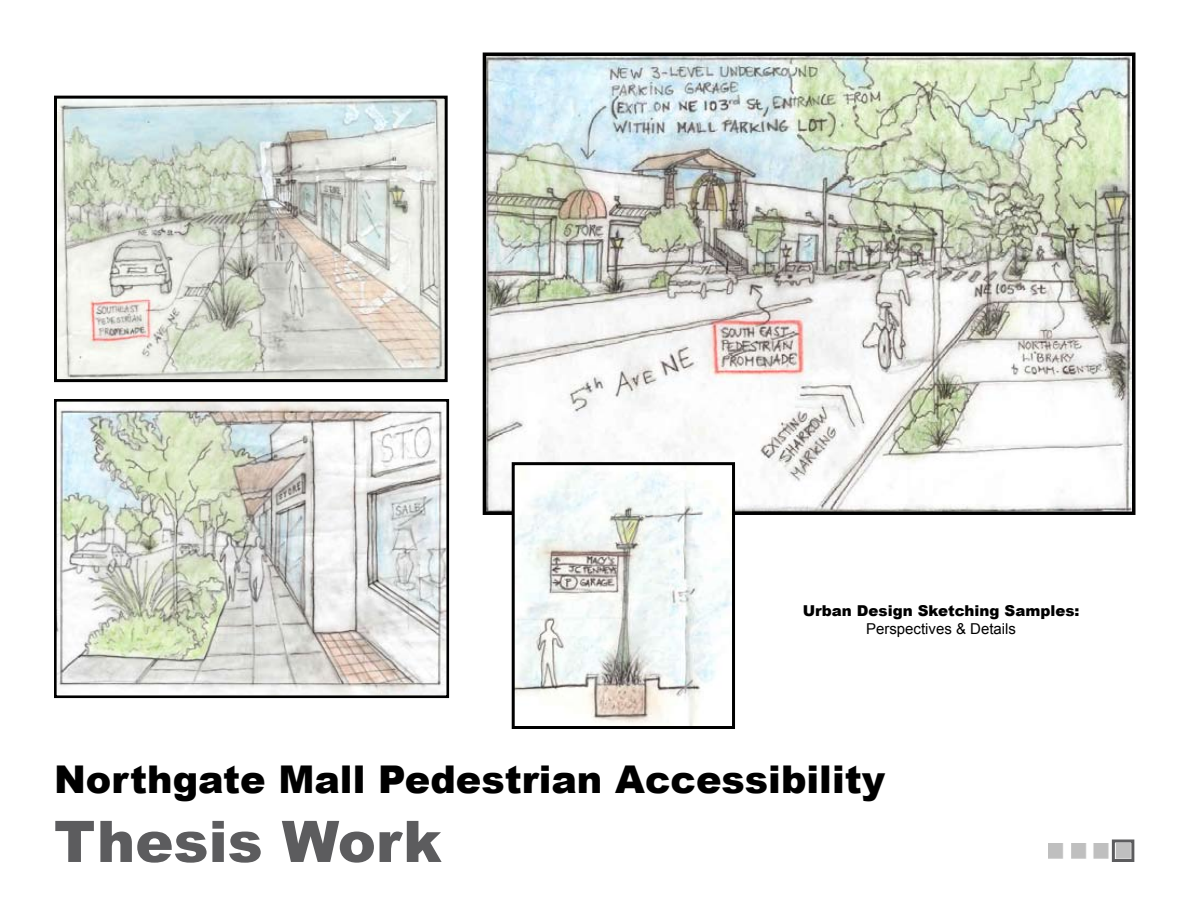
<style>
.page{position:relative;width:1188px;height:918px;background:#fff}
.page>*{position:absolute;margin:0;border:0;box-sizing:border-box;transform-origin:0 0}
.t1{font:900 57.3px "Arial";color:#5c5c5e}
.t2{font:900 38.25px "Arial";color:#000}
.t3{font:900 15px "Arial";color:#000}
.t4{font:15px "Arial";color:#000}
</style>
<div class="page">
<img style="left:58px;top:100px;width:386px;height:278px">
<div style="left:54px;top:96px;width:394px;height:286px;border:3px solid #000"></div>
<img style="left:58px;top:403px;width:387px;height:291px">
<div style="left:54px;top:399px;width:395px;height:299px;border:3px solid #000"></div>
<img style="left:487px;top:57px;width:644px;height:454px">
<div style="left:483px;top:53px;width:652px;height:462px;border:3px solid #000"></div>
<img style="left:516px;top:466px;width:215px;height:259px">
<div style="left:512px;top:462px;width:223px;height:267px;border:3px solid #000"></div>
<img style="left:1048px;top:844px;width:82px;height:15px">
<div style="left:1112px;top:840px;width:22px;height:22px;border:3px solid #5c5c5e"></div>
<p class="t3" style="left:803px;top:600px;width:278px">Urban Design Sketching Samples:</p>
<p class="t4" style="left:866px;top:619px;width:152px">Perspectives &amp; Details</p>
<p class="t2" style="left:54px;top:752px;width:833px">Northgate Mall Pedestrian Accessibility</p>
<h1 class="t1" style="left:54px;top:800px;width:389px">Thesis Work</h1>
</div>
